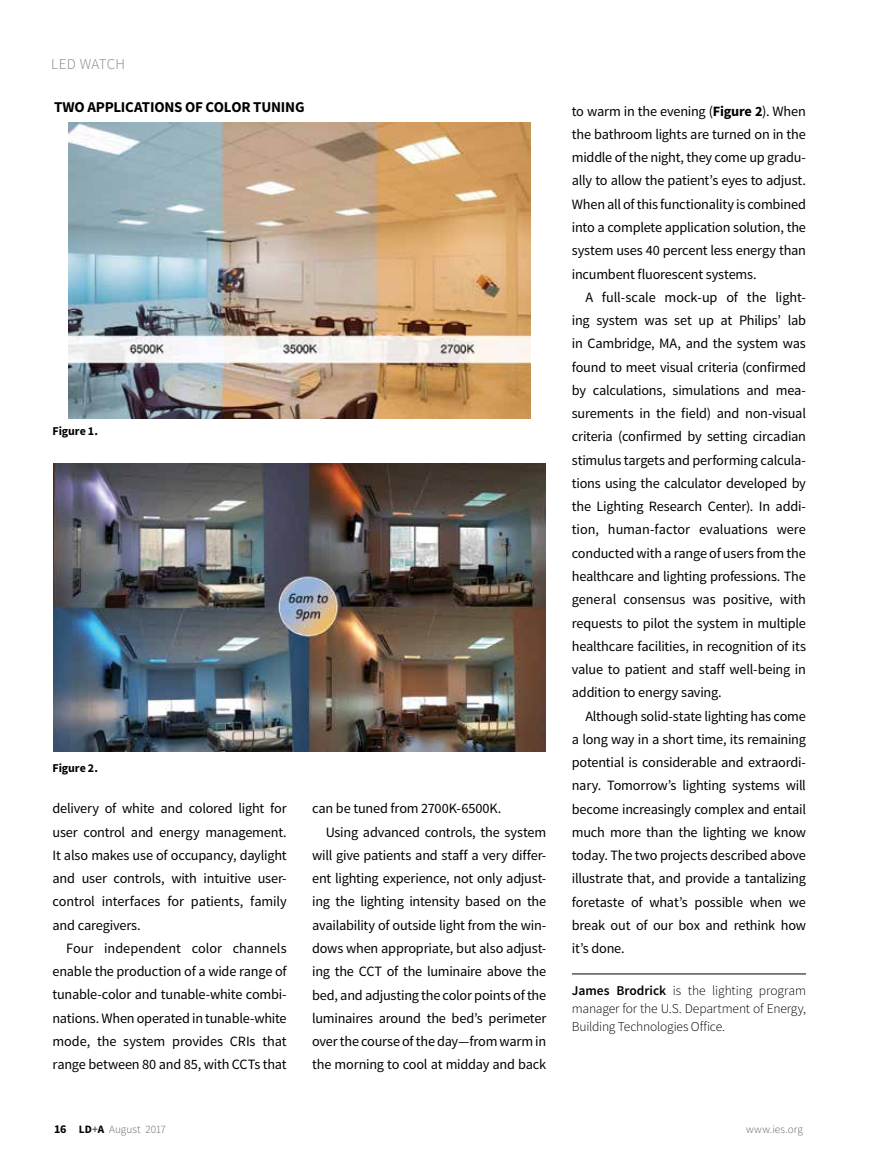
<style>
.page{position:relative;width:878px;height:1175px;background:#fff}
.page>*{position:absolute;margin:0;border:0;box-sizing:border-box;transform-origin:0 0}
.t1{font:700 15px "Source Sans Pro";letter-spacing:-.01em;color:#000}
.t2{font:300 15px "Source Sans Pro";letter-spacing:.02em;color:#808285}
.t3{font:14.25px/23.2px "Source Sans Pro";letter-spacing:-.015em;color:#000;text-align:justify}
.t4{font:300 13.5px/18px "Source Sans Pro";letter-spacing:-.01em;color:#000;text-align:justify}
.t5{font:700 12px "Source Sans Pro";color:#000}
.t6{font:300 11.25px "Source Sans Pro";letter-spacing:.005em;color:#636466}
.s1{font-weight:700}
.s2{font-weight:600}
.s3{font-weight:700;font-size:12px;color:#000}
.s4{font-weight:700;color:#000}
</style>
<div class="page">
<img style="left:53px;top:463px;width:492px;height:288px">
<img style="left:69px;top:122px;width:461px;height:296px">
<hr style="left:572px;top:973px;width:234px;height:1px;background:#000">
<p class="t2" style="left:51px;top:55px;width:76px">LED WATCH</p>
<p class="t1" style="left:54px;top:97px;width:252px">TWO APPLICATIONS OF COLOR TUNING</p>
<p class="t5" style="left:52px;top:423px;width:47px">FIGURE 1.</p>
<p class="t5" style="left:52px;top:760px;width:47px">FIGURE 2.</p>
<p class="t3" style="left:52px;top:797px;width:236px">delivery of white and colored light for user control and energy management.<br>It also makes use of occupancy, daylight and user controls, with intuitive user&shy;control interfaces for patients, family and caregivers.</p>
<p class="t3" style="left:52px;top:936px;width:236px;text-indent:13px">Four independent color channels enable the production of a wide range of tunable-color and tunable-white combi&shy;nations. When operated in tunable-white mode, the system provides CRIs that range between 80 and 85, with CCTs that</p>
<p class="t3" style="left:312px;top:797px;width:191px">can be tuned from 2700K-6500K.</p>
<p class="t3" style="left:326px;top:820px;width:222px">Using advanced controls, the system</p>
<p class="t3" style="left:312px;top:843px;width:235px">will give patients and staff a very differ-</p>
<p class="t3" style="left:312px;top:867px;width:235px">ent lighting experience, not only adjust-</p>
<p class="t3" style="left:312px;top:890px;width:235px">ing the lighting intensity based on the</p>
<p class="t3" style="left:312px;top:913px;width:235px">availability of outside light from the win-</p>
<p class="t3" style="left:312px;top:937px;width:235px">dows when appropriate, but also adjust-</p>
<p class="t3" style="left:312px;top:960px;width:235px">ing the CCT of the luminaire above the</p>
<p class="t3" style="left:312px;top:983px;width:236px">bed, and adjusting the color points of the</p>
<p class="t3" style="left:312px;top:1006px;width:236px">luminaires around the bed’s perimeter</p>
<p class="t3" style="left:312px;top:1030px;width:235px">over the course of the day—from warm in</p>
<p class="t3" style="left:312px;top:1053px;width:235px">the morning to cool at midday and back</p>
<p class="t3" style="left:572px;top:100px;width:236px">to warm in the evening (<span class="s1">FIGURE 2</span>). When the bathroom lights are turned on in the middle of the night, they come up gradu&shy;ally to allow the patient’s eyes to adjust.<br>When all of this functionality is combined into a complete application solution, the system uses 40 percent less energy than incumbent fluorescent systems.</p>
<p class="t3" style="left:572px;top:286px;width:236px;text-indent:13px">A full-scale mock-up of the light&shy;ing system was set up at Philips’ lab in Cambridge, MA, and the system was found to meet visual criteria (confirmed by calculations, simulations and mea&shy;surements in the field) and non-visual criteria (confirmed by setting circadian stimulus targets and performing calcula&shy;tions using the calculator developed by the Lighting Research Center). In addi&shy;tion, human-factor evaluations were conducted with a range of users from the healthcare and lighting professions. The general consensus was positive, with requests to pilot the system in multiple healthcare facilities, in recognition of its value to patient and staff well-being in addition to energy saving.</p>
<p class="t3" style="left:572px;top:704px;width:236px;text-indent:13px">Although solid-state lighting has come a long way in a short time, its remaining potential is considerable and extraordi&shy;nary. Tomorrow’s lighting systems will become increasingly complex and entail much more than the lighting we know today. The two projects described above illustrate that, and provide a tantalizing foretaste of what’s possible when we break out of our box and rethink how it’s done.</p>
<p class="t4" style="left:572px;top:981px;width:235px"><span class="s2">James Brodrick</span> is the lighting program manager for the U.S. Department of Energy, Building Technologies Office.</p>
<p class="t6" style="left:54px;top:1122px;width:113px"><span class="s3">16</span> <span class="s4">LD</span><span class="s1">+</span><span class="s4">A</span> August 2017</p>
<p class="t6" style="left:746px;top:1122px;width:58px">www.ies.org</p>
</div>
